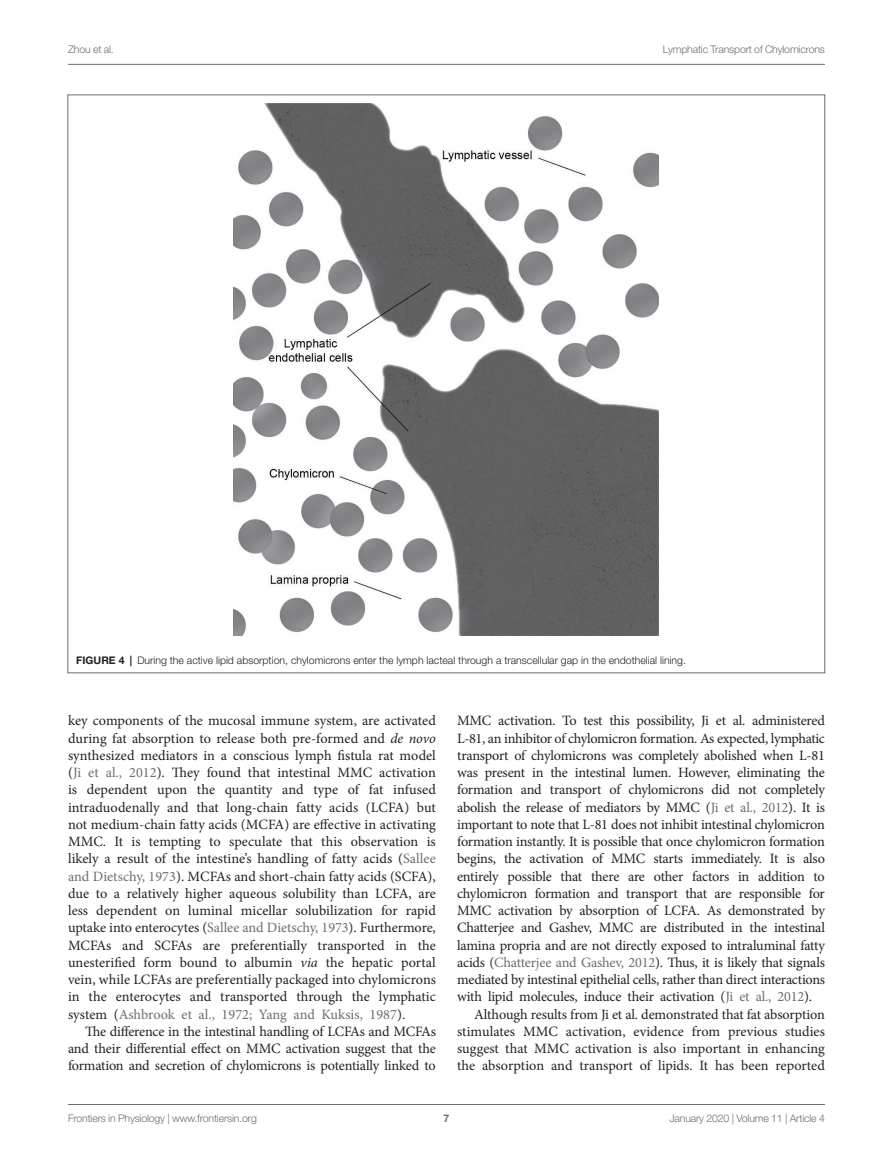
<style>
.page{position:relative;width:893px;height:1170px;background:#fff}
.page>*{position:absolute;margin:0;border:0;box-sizing:border-box;transform-origin:0 0}
.TEXT{font:14.25px/17.2px "Minion Pro";letter-spacing:-.01em;color:#231f20;text-align:justify}
.FIG_LEG{font:300 10.5px "Helvetica Neue LT Std";color:#231f20}
.t1{font:300 10.5px "Helvetica Neue LT Std";letter-spacing:-.015em;color:#6c6d70}
.t2{font:700 10.5px "Helvetica Neue LT Std";color:#6c6d70}
.s1{font-weight:700}
.s2{font-style:italic}
.s3{color:#6c6d70}
</style>
<div class="page">
<hr style="left:68px;top:64px;width:757px;height:1px;background:#6c6d70">
<hr style="left:68px;top:1104px;width:757px;height:1px;background:#6c6d70">
<img style="left:234px;top:103px;width:425px;height:532px">
<p class="t1" style="left:68px;top:42px;width:47px">Zhou et al.</p>
<p class="t1" style="left:663px;top:42px;width:163px">Lymphatic Transport of Chylomicrons</p>
<p class="FIG_LEG" style="left:76px;top:654px;width:611px"><span class="s1">FIGURE 4 |</span> During the active lipid absorption, chylomicrons enter the lymph lacteal through a transcellular gap in the endothelial lining.</p>
<p class="TEXT" style="left:68px;top:712px;width:369px">key components of the mucosal immune system, are activated during fat absorption to release both pre-formed and <span class="s2">de novo </span>synthesized mediators in a conscious lymph fistula rat model (<span class="s3">Ji et al., 2012</span>). They found that intestinal MMC activation is dependent upon the quantity and type of fat infused intraduodenally and that long-chain fatty acids (LCFA) but not medium-chain fatty acids (MCFA) are effective in activating MMC. It is tempting to speculate that this observation is likely a result of the intestine’s handling of fatty acids (<span class="s3">Sallee and Dietschy, 1973</span>). MCFAs and short-chain fatty acids (SCFA), due to a relatively higher aqueous solubility than LCFA, are less dependent on luminal micellar solubilization for rapid uptake into enterocytes (<span class="s3">Sallee and Dietschy, 1973</span>). Furthermore, MCFAs and SCFAs are preferentially transported in the unesterified form bound to albumin <span class="s2">via</span> the hepatic portal vein, while LCFAs are preferentially packaged into chylomicrons in the enterocytes and transported through the lymphatic system (<span class="s3">Ashbrook et al., 1972; Yang and Kuksis, 1987</span>).</p>
<p class="TEXT" style="left:68px;top:1022px;width:369px;text-indent:17px">The difference in the intestinal handling of LCFAs and MCFAs and their differential effect on MMC activation suggest that the formation and secretion of chylomicrons is potentially linked to</p>
<p class="TEXT" style="left:457px;top:712px;width:369px">MMC activation. To test this possibility, Ji et al. administered L-81, an inhibitor of chylomicron formation. As expected, lymphatic transport of chylomicrons was completely abolished when L-81 was present in the intestinal lumen. However, eliminating the formation and transport of chylomicrons did not completely abolish the release of mediators by MMC (<span class="s3">Ji et al., 2012</span>). It is important to note that L-81 does not inhibit intestinal chylomicron formation instantly. It is possible that once chylomicron formation begins, the activation of MMC starts immediately. It is also entirely possible that there are other factors in addition to chylomicron formation and transport that are responsible for MMC activation by absorption of LCFA. As demonstrated by Chatterjee and Gashev, MMC are distributed in the intestinal lamina propria and are not directly exposed to intraluminal fatty acids (<span class="s3">Chatterjee and Gashev, 2012</span>). Thus, it is likely that signals mediated by intestinal epithelial cells, rather than direct interactions with lipid molecules, induce their activation (<span class="s3">Ji et al., 2012</span>).</p>
<p class="TEXT" style="left:457px;top:1005px;width:369px;text-indent:17px">Although results from Ji et al. demonstrated that fat absorption stimulates MMC activation, evidence from previous studies suggest that MMC activation is also important in enhancing the absorption and transport of lipids. It has been reported</p>
<p class="t1" style="left:68px;top:1111px;width:190px">Frontiers in Physiology | www.frontiersin.org</p>
<p class="t2" style="left:444px;top:1111px;width:7px">7</p>
<p class="t1" style="left:669px;top:1111px;width:157px">January 2020 | Volume 11 | Article 4</p>
</div>
